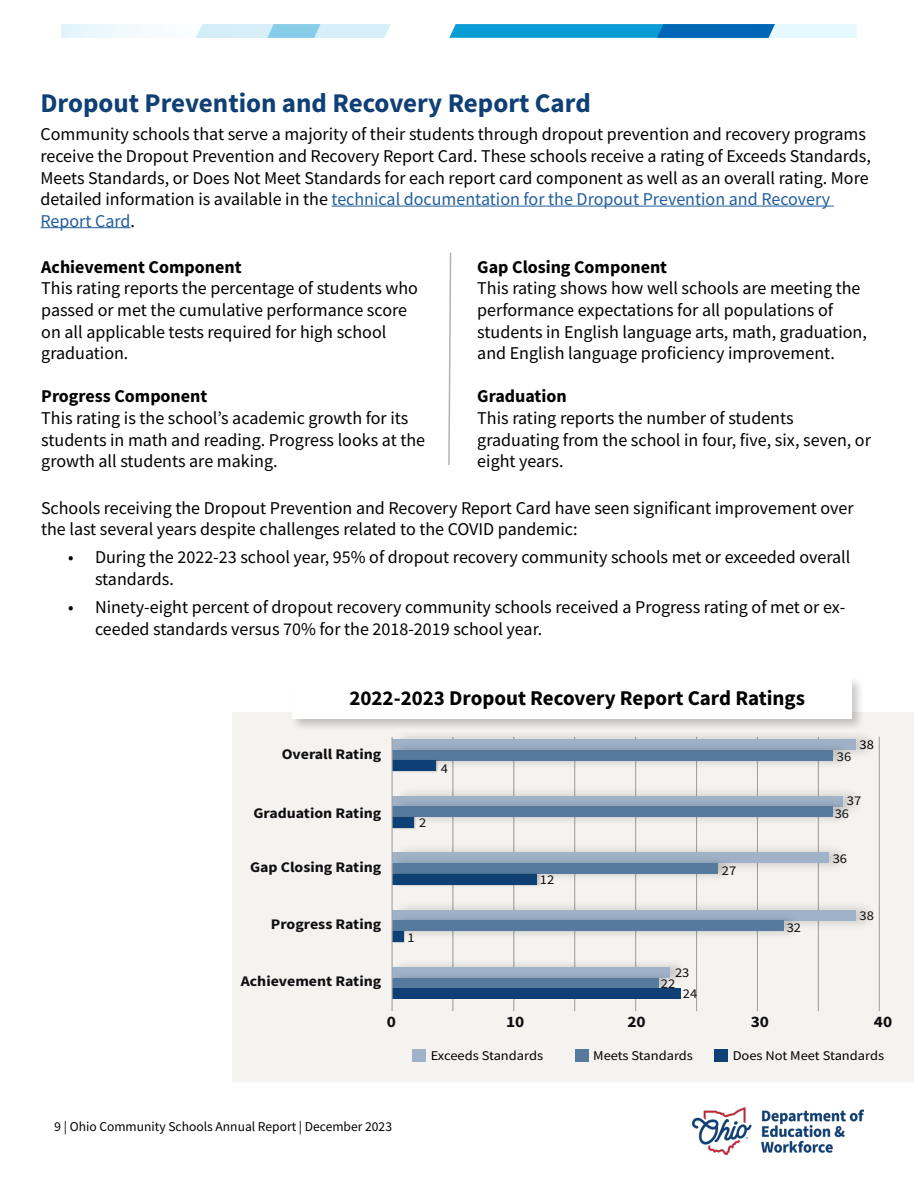
<style>
.page{position:relative;width:918px;height:1188px;background:#fff}
.page>*{position:absolute;margin:0;border:0;box-sizing:border-box;transform-origin:0 0}
.t1{font:700 27px "Source Sans Pro";color:#0e3f75}
.t2{font:700 21px "Source Sans Pro";color:#000}
.t3{font:18px/21.6px "Source Sans Pro";color:#000}
.t4{font:700 18px "Source Sans Pro";color:#000}
.t5{font:700 16.05px "Source Sans Pro";color:#0e0e12;scale:1.08 1}
.t6{font:700 14.7px "Source Sans Pro";color:#0e0e12;scale:1.08 1}
.t7{font:13.5px "Source Sans Pro";color:#000}
.t8{font:13.35px "Source Sans Pro";color:#000;scale:1.08 1}
.t9{font:13.35px "Source Sans Pro";color:#0e0e12;scale:1.08 1}
.s1{color:#215e9e}
</style>
<div class="page">
<svg style="left:62px;top:24px;width:794px;height:14px"></svg>
<img style="left:692px;top:1107px;width:171px;height:47px">
<div style="left:233px;top:713px;width:681px;height:369px;background:#f5f3ef"></div>
<div style="left:290px;top:675px;width:575px;height:57px;background:#000;opacity:.21"></div>
<div style="left:293px;top:678px;width:559px;height:41px;background:#fff"></div>
<div style="left:413px;top:1049px;width:13px;height:13px;background:#9fb2c8"></div>
<div style="left:575px;top:1049px;width:14px;height:13px;background:#56799e"></div>
<div style="left:715px;top:1049px;width:13px;height:13px;background:#0e3f75"></div>
<hr style="left:453px;top:737px;width:1px;height:274px;background:#a1a1a1">
<hr style="left:514px;top:737px;width:1px;height:274px;background:#a1a1a1">
<hr style="left:574px;top:737px;width:1px;height:274px;background:#a1a1a1">
<hr style="left:635px;top:737px;width:1px;height:274px;background:#a1a1a1">
<hr style="left:696px;top:737px;width:1px;height:274px;background:#a1a1a1">
<hr style="left:757px;top:737px;width:1px;height:274px;background:#a1a1a1">
<hr style="left:818px;top:737px;width:1px;height:274px;background:#a1a1a1">
<hr style="left:879px;top:737px;width:1px;height:274px;background:#a1a1a1">
<img style="left:392px;top:735px;width:488px;height:29px">
<img style="left:391px;top:737px;width:464px;height:36px">
<div style="left:392px;top:750px;width:441px;height:10px;background:#56799e"></div>
<img style="left:391px;top:758px;width:48px;height:15px">
<div style="left:392px;top:760px;width:43px;height:11px;background:#0e3f75"></div>
<img style="left:391px;top:781px;width:466px;height:25px">
<img style="left:391px;top:794px;width:464px;height:36px">
<div style="left:392px;top:807px;width:441px;height:10px;background:#56799e"></div>
<img style="left:391px;top:816px;width:26px;height:13px">
<div style="left:392px;top:817px;width:22px;height:11px;background:#0e3f75"></div>
<img style="left:391px;top:838px;width:451px;height:39px">
<div style="left:392px;top:853px;width:437px;height:10px;background:#9fb2c8"></div>
<img style="left:391px;top:852px;width:346px;height:33px">
<div style="left:392px;top:863px;width:325px;height:11px;background:#56799e"></div>
<img style="left:391px;top:870px;width:152px;height:18px">
<div style="left:392px;top:874px;width:144px;height:11px;background:#0e3f75"></div>
<img style="left:391px;top:895px;width:489px;height:40px">
<div style="left:392px;top:910px;width:464px;height:11px;background:#9fb2c8"></div>
<img style="left:391px;top:909px;width:414px;height:34px">
<div style="left:392px;top:921px;width:392px;height:10px;background:#56799e"></div>
<img style="left:393px;top:931px;width:13px;height:12px">
<div style="left:392px;top:931px;width:12px;height:11px;background:#0e3f75"></div>
<img style="left:391px;top:956px;width:290px;height:33px">
<div style="left:392px;top:967px;width:278px;height:11px;background:#9fb2c8"></div>
<img style="left:391px;top:968px;width:285px;height:30px">
<div style="left:392px;top:978px;width:266px;height:11px;background:#56799e"></div>
<div style="left:392px;top:989px;width:288px;height:10px;background:#0e3f75"></div>
<hr style="left:392px;top:737px;width:1px;height:274px;background:#a1a1a1">
<hr style="left:332px;top:206px;width:502px;height:1px;background:#215e9e">
<hr style="left:40px;top:227px;width:91px;height:1px;background:#215e9e">
<svg style="left:448px;top:252px;width:4px;height:213px"></svg>
<p class="t1" style="left:40px;top:85px;width:552px">Dropout Prevention and Recovery Report Card</p>
<p class="t3" style="left:40px;top:124px;width:832px">Community schools that serve a majority of their students through dropout prevention and recovery programs receive the Dropout Prevention and Recovery Report Card. These schools receive a rating of Exceeds Standards, Meets Standards, or Does Not Meet Standards for each report card component as well as an overall rating. More detailed information is available in the <span class="s1">technical documentation for the Dropout Prevention and Recovery Report Card</span>.</p>
<p class="t4" style="left:41px;top:255px;width:202px">Achievement Component</p>
<p class="t3" style="left:41px;top:277px;width:378px">This rating reports the percentage of students who passed or met the cumulative performance score on all applicable tests required for high school graduation.</p>
<p class="t4" style="left:41px;top:384px;width:168px">Progress Component</p>
<p class="t3" style="left:41px;top:407px;width:385px">This rating is the school’s academic growth for its students in math and reading. Progress looks at the growth all students are making.</p>
<p class="t4" style="left:477px;top:255px;width:191px">Gap Closing Component</p>
<p class="t3" style="left:477px;top:277px;width:391px">This rating shows how well schools are meeting the performance expectations for all populations of students in English language arts, math, graduation, and English language proficiency improvement.</p>
<p class="t4" style="left:477px;top:384px;width:91px">Graduation</p>
<p class="t3" style="left:477px;top:407px;width:395px">This rating reports the number of students graduating from the school in four, five, six, seven, or eight years.</p>
<p class="t3" style="left:41px;top:497px;width:814px">Schools receiving the Dropout Prevention and Recovery Report Card have seen significant improvement over the last several years despite challenges related to the COVID pandemic:</p>
<p class="t3" style="left:95px;top:547px;width:757px;text-indent:-27px">• During the 2022-23 school year, 95% of dropout recovery community schools met or exceeded overall standards.</p>
<p class="t3" style="left:95px;top:597px;width:752px;text-indent:-27px">• Ninety-eight percent of dropout recovery community schools received a Progress rating of met or ex&shy;ceeded standards versus 70% for the 2018-2019 school year.</p>
<p class="t2" style="left:349px;top:684px;width:457px">2022-2023 Dropout Recovery Report Card Ratings</p>
<p class="t6" style="left:282px;top:744px;width:94px">Overall Rating</p>
<p class="t6" style="left:253px;top:804px;width:120px">Graduation Rating</p>
<p class="t6" style="left:250px;top:858px;width:123px">Gap Closing Rating</p>
<p class="t6" style="left:271px;top:914px;width:104px">Progress Rating</p>
<p class="t6" style="left:241px;top:971px;width:132px">Achievement Rating</p>
<p class="t9" style="left:441px;top:760px;width:8px">4</p>
<p class="t9" style="left:419px;top:814px;width:8px">2</p>
<p class="t9" style="left:407px;top:929px;width:8px">1</p>
<p class="t9" style="left:540px;top:871px;width:15px">12</p>
<p class="t9" style="left:722px;top:862px;width:15px">27</p>
<p class="t9" style="left:675px;top:964px;width:15px">23</p>
<p class="t9" style="left:661px;top:975px;width:15px">22</p>
<p class="t9" style="left:683px;top:985px;width:15px">24</p>
<p class="t9" style="left:787px;top:919px;width:15px">32</p>
<p class="t9" style="left:837px;top:748px;width:15px">36</p>
<p class="t8" style="left:860px;top:736px;width:15px">38</p>
<p class="t9" style="left:847px;top:792px;width:15px">37</p>
<p class="t9" style="left:835px;top:805px;width:15px">36</p>
<p class="t9" style="left:833px;top:850px;width:15px">36</p>
<p class="t9" style="left:860px;top:907px;width:15px">38</p>
<p class="t5" style="left:387px;top:1011px;width:10px">0</p>
<p class="t5" style="left:506px;top:1011px;width:18px">10</p>
<p class="t5" style="left:627px;top:1011px;width:18px">20</p>
<p class="t5" style="left:751px;top:1011px;width:18px">30</p>
<p class="t5" style="left:874px;top:1011px;width:18px">40</p>
<p class="t7" style="left:54px;top:1118px;width:340px">9 | Ohio Community Schools Annual Report | December 2023</p>
<p class="t8" style="left:431px;top:1047px;width:106px">Exceeds Standards</p>
<p class="t8" style="left:593px;top:1047px;width:94px">Meets Standards</p>
<p class="t8" style="left:733px;top:1047px;width:142px">Does Not Meet Standards</p>
</div>
